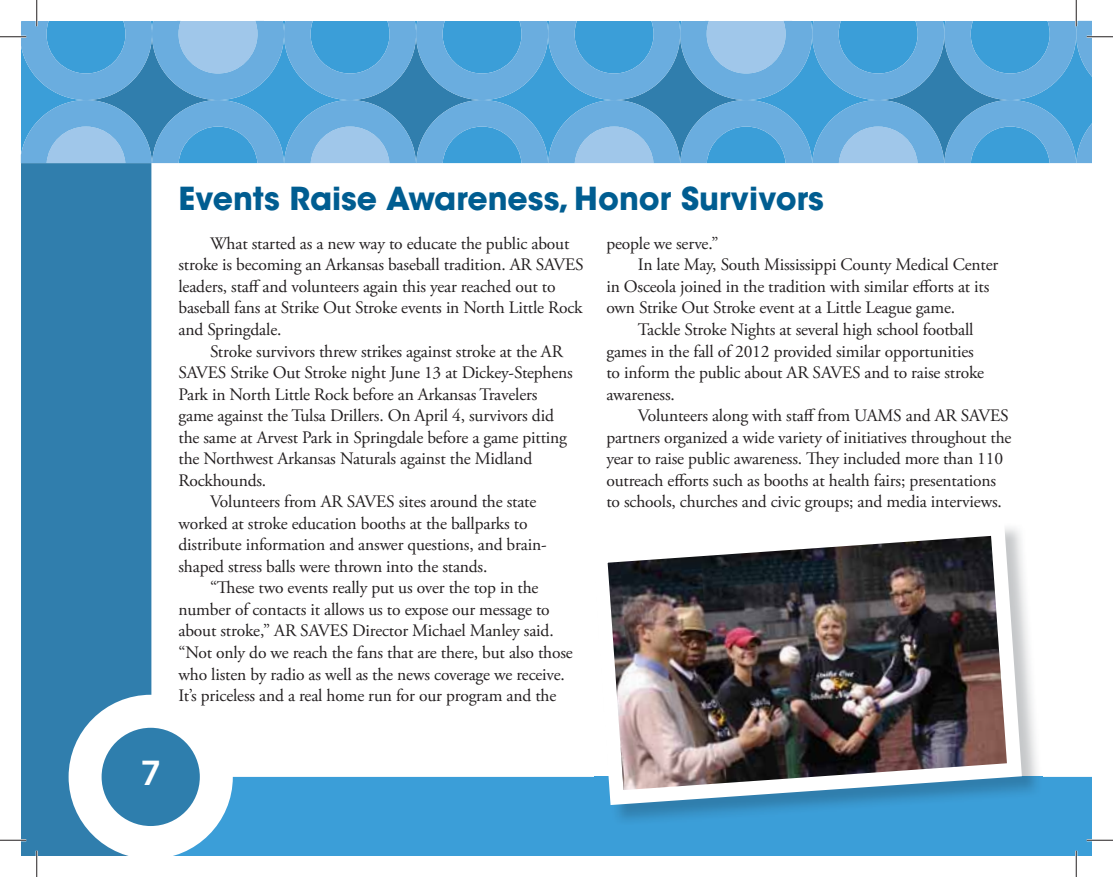
<style>
.page{position:relative;width:1113px;height:877px;background:#fff}
.page>*{position:absolute;margin:0;border:0;box-sizing:border-box;transform-origin:0 0}
.t1{font:800 34.3px "Avenir LT Std";color:#fff}
.t2{font:700 31.5px "ITC Avant Garde Std";color:#005d91}
.t3{font:17.5px/21.5px "Adobe Garamond Pro";letter-spacing:-.01em;color:#231f20}
</style>
<div class="page">
<div style="left:21px;top:163px;width:130px;height:693px;background:#307ead"></div>
<div style="left:233px;top:777px;width:859px;height:79px;background:#3b9ed8"></div>
<svg style="left:69px;top:695px;width:164px;height:161px"></svg>
<img style="left:595px;top:663px;width:447px;height:162px">
<img style="left:585px;top:527px;width:444px;height:285px">
<hr style="left:0;top:839px;width:26px;height:2px;background:#fff">
<hr style="left:1087px;top:839px;width:26px;height:2px;background:#fff">
<hr style="left:36px;top:850px;width:2px;height:27px;background:#fff">
<hr style="left:1075px;top:850px;width:2px;height:27px;background:#fff">
<svg style="left:0;top:840px;width:26px;height:1px"></svg>
<svg style="left:1087px;top:840px;width:26px;height:1px"></svg>
<svg style="left:36px;top:850px;width:1px;height:27px"></svg>
<svg style="left:0;top:0;width:1113px;height:163px"></svg>
<svg style="left:1076px;top:850px;width:1px;height:27px"></svg>
<h2 class="t2" style="left:178px;top:183px;width:647px">Events Raise Awareness, Honor Survivors</h2>
<p class="t3" style="left:178px;top:234px;width:407px;text-indent:32px">What started as a new way to educate the public about stroke is becoming an Arkansas baseball tradition. AR SAVES leaders, staff and volunteers again this year reached out to baseball fans at Strike Out Stroke events in North Little Rock and Springdale.</p>
<p class="t3" style="left:210px;top:342px;width:355px">Stroke survivors threw strikes against stroke at the AR</p>
<p class="t3" style="left:178px;top:363px;width:396px">SAVES Strike Out Stroke night June 13 at Dickey-Stephens</p>
<p class="t3" style="left:178px;top:385px;width:360px">Park in North Little Rock before an Arkansas Travelers</p>
<p class="t3" style="left:178px;top:406px;width:377px">game against the Tulsa Drillers. On April 4, survivors did</p>
<p class="t3" style="left:178px;top:428px;width:390px">the same at Arvest Park in Springdale before a game pitting</p>
<p class="t3" style="left:178px;top:449px;width:355px">the Northwest Arkansas Naturals against the Midland</p>
<p class="t3" style="left:178px;top:471px;width:89px">Rockhounds.</p>
<p class="t3" style="left:210px;top:492px;width:328px">Volunteers from AR SAVES sites around the state</p>
<p class="t3" style="left:178px;top:514px;width:351px">worked at stroke education booths at the ballparks to</p>
<p class="t3" style="left:178px;top:535px;width:370px">distribute information and answer questions, and brain-</p>
<p class="t3" style="left:178px;top:557px;width:311px">shaped stress balls were thrown into the stands.</p>
<p class="t3" style="left:210px;top:578px;width:330px">“These two events really put us over the top in the</p>
<p class="t3" style="left:178px;top:600px;width:373px">number of contacts it allows us to expose our message to</p>
<p class="t3" style="left:178px;top:621px;width:377px">about stroke,” AR SAVES Director Michael Manley said.</p>
<p class="t3" style="left:178px;top:643px;width:396px">“Not only do we reach the fans that are there, but also those</p>
<p class="t3" style="left:178px;top:665px;width:388px">who listen by radio as well as the news coverage we receive.</p>
<p class="t3" style="left:178px;top:686px;width:379px">It’s priceless and a real home run for our program and the</p>
<p class="t3" style="left:606px;top:234px;width:114px">people we serve.”</p>
<p class="t3" style="left:638px;top:256px;width:362px">In late May, South Mississippi County Medical Center</p>
<p class="t3" style="left:606px;top:277px;width:385px">in Osceola joined in the tradition with similar efforts at its</p>
<p class="t3" style="left:606px;top:299px;width:350px">own Strike Out Stroke event at a Little League game.</p>
<p class="t3" style="left:638px;top:320px;width:337px">Tackle Stroke Nights at several high school football</p>
<p class="t3" style="left:606px;top:342px;width:369px">games in the fall of 2012 provided similar opportunities</p>
<p class="t3" style="left:606px;top:363px;width:379px">to inform the public about AR SAVES and to raise stroke</p>
<p class="t3" style="left:606px;top:385px;width:70px">awareness.</p>
<p class="t3" style="left:638px;top:406px;width:372px">Volunteers along with staff from UAMS and AR SAVES</p>
<p class="t3" style="left:606px;top:428px;width:407px">partners organized a wide variety of initiatives throughout the</p>
<p class="t3" style="left:606px;top:449px;width:398px">year to raise public awareness. They included more than 110</p>
<p class="t3" style="left:606px;top:471px;width:391px">outreach efforts such as booths at health fairs; presentations</p>
<p class="t3" style="left:606px;top:492px;width:397px">to schools, churches and civic groups; and media interviews.</p>
<h1 class="t1" style="left:141px;top:753px;width:22px">7</h1>
</div>
